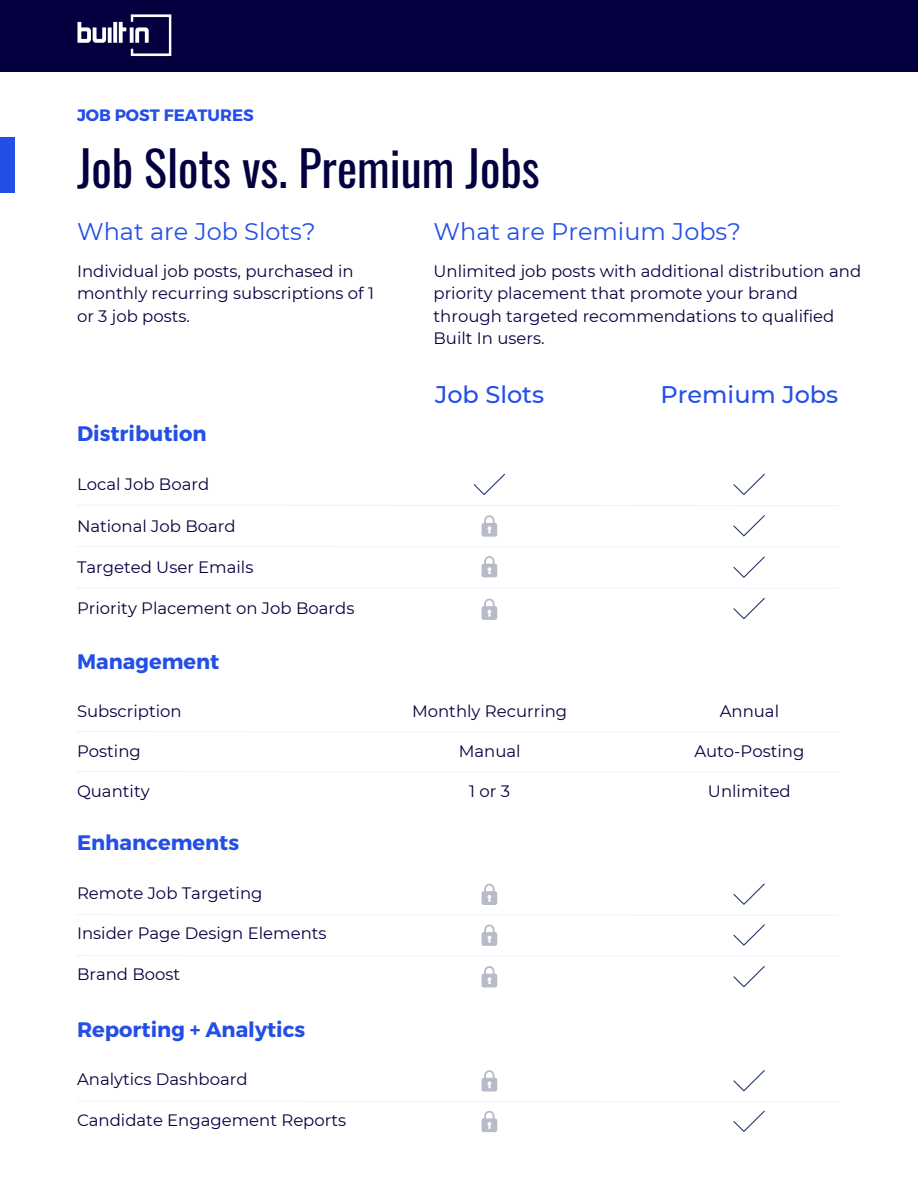
<style>
.page{position:relative;width:918px;height:1188px;background:#fff}
.page>*{position:absolute;margin:0;border:0;box-sizing:border-box;transform-origin:0 0}
.t1{font:48px "Oswald";color:#04003f}
.t2{font:24px "Montserrat";color:#244fe7}
.t3{font:500 24px "Montserrat";color:#244fe7}
.t4{font:700 21px "Montserrat";color:#244fe7}
.t5{font:16.5px/22.5px "Montserrat";color:#04003f}
.t6{font:700 16.5px "Montserrat";color:#244fe7}
</style>
<div class="page">
<div style="left:0;top:0;width:918px;height:72px;background:#04003f"></div>
<div style="left:0;top:137px;width:15px;height:56px;background:#244fe7"></div>
<img style="left:77px;top:14px;width:95px;height:42px">
<svg style="left:77px;top:731px;width:487px;height:1px"></svg>
<svg style="left:77px;top:771px;width:519px;height:1px"></svg>
<svg style="left:78px;top:505px;width:760px;height:1px"></svg>
<svg style="left:77px;top:546px;width:572px;height:1px"></svg>
<hr style="left:77px;top:587px;width:761px;height:2px;background:#f6f7fc">
<svg style="left:474px;top:474px;width:31px;height:21px"></svg>
<svg style="left:733px;top:474px;width:32px;height:21px"></svg>
<svg style="left:733px;top:515px;width:32px;height:21px"></svg>
<svg style="left:733px;top:556px;width:32px;height:22px"></svg>
<svg style="left:733px;top:598px;width:32px;height:21px"></svg>
<svg style="left:482px;top:515px;width:15px;height:22px"></svg>
<svg style="left:482px;top:556px;width:15px;height:21px"></svg>
<svg style="left:482px;top:599px;width:15px;height:21px"></svg>
<hr style="left:77px;top:914px;width:761px;height:2px;background:#f6f7fc">
<hr style="left:77px;top:955px;width:761px;height:2px;background:#f6f7fc">
<svg style="left:733px;top:883px;width:32px;height:22px"></svg>
<svg style="left:733px;top:924px;width:32px;height:22px"></svg>
<svg style="left:733px;top:966px;width:32px;height:21px"></svg>
<svg style="left:482px;top:884px;width:15px;height:21px"></svg>
<svg style="left:482px;top:925px;width:15px;height:21px"></svg>
<svg style="left:482px;top:966px;width:15px;height:21px"></svg>
<svg style="left:77px;top:1101px;width:761px;height:1px"></svg>
<svg style="left:733px;top:1070px;width:32px;height:21px"></svg>
<svg style="left:733px;top:1111px;width:32px;height:21px"></svg>
<svg style="left:482px;top:1070px;width:15px;height:22px"></svg>
<svg style="left:482px;top:1111px;width:15px;height:21px"></svg>
<p class="t6" style="left:77px;top:104px;width:178px">JOB POST FEATURES</p>
<h1 class="t1" style="left:77px;top:131px;width:464px">Job Slots vs. Premium Jobs</h1>
<h2 class="t2" style="left:77px;top:217px;width:240px">What are Job Slots?</h2>
<h2 class="t2" style="left:434px;top:217px;width:309px">What are Premium Jobs?</h2>
<p class="t5" style="left:77px;top:259px;width:299px">Individual job posts, purchased in monthly recurring subscriptions of 1 or 3 job posts.</p>
<p class="t5" style="left:434px;top:259px;width:429px">Unlimited job posts with additional distribution and priority placement that promote your brand through targeted recommendations to qualified Built In users.</p>
<p class="t4" style="left:77px;top:419px;width:131px">Distribution</p>
<p class="t5" style="left:77px;top:473px;width:134px">Local Job Board</p>
<p class="t5" style="left:77px;top:515px;width:160px">National Job Board</p>
<p class="t5" style="left:77px;top:556px;width:178px">Targeted User Emails</p>
<p class="t5" style="left:77px;top:597px;width:279px">Priority Placement on Job Boards</p>
<p class="t4" style="left:77px;top:648px;width:144px">Management</p>
<p class="t5" style="left:77px;top:700px;width:106px">Subscription</p>
<p class="t5" style="left:77px;top:740px;width:65px">Posting</p>
<p class="t5" style="left:77px;top:780px;width:74px">Quantity</p>
<p class="t4" style="left:77px;top:829px;width:164px">Enhancements</p>
<p class="t5" style="left:77px;top:881px;width:187px">Remote Job Targeting</p>
<p class="t5" style="left:77px;top:922px;width:251px">Insider Page Design Elements</p>
<p class="t5" style="left:77px;top:962px;width:105px">Brand Boost</p>
<p class="t4" style="left:77px;top:1016px;width:230px">Reporting + Analytics</p>
<p class="t5" style="left:77px;top:1068px;width:172px">Analytics Dashboard</p>
<p class="t5" style="left:77px;top:1109px;width:271px">Candidate Engagement Reports</p>
<h2 class="t3" style="left:435px;top:380px;width:111px">Job Slots</h2>
<h2 class="t3" style="left:660px;top:380px;width:179px">Premium Jobs</h2>
<p class="t5" style="left:412px;top:700px;width:157px">Monthly Recurring</p>
<p class="t5" style="left:459px;top:740px;width:63px">Manual</p>
<p class="t5" style="left:469px;top:780px;width:42px">1or3</p>
<p class="t5" style="left:720px;top:700px;width:61px">Annual</p>
<p class="t5" style="left:694px;top:740px;width:112px">Auto-Posting</p>
<p class="t5" style="left:708px;top:780px;width:84px">Unlimited</p>
</div>
